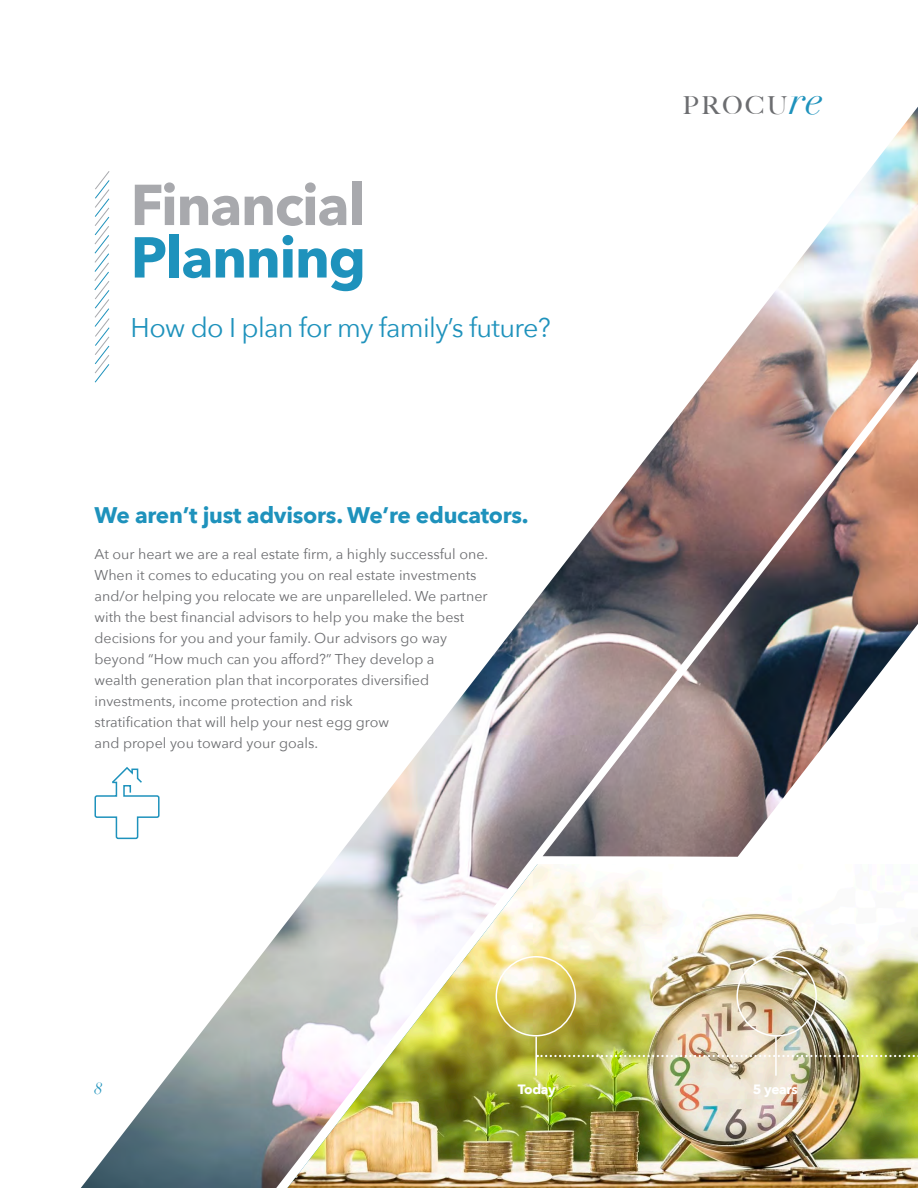
<style>
.page{position:relative;width:918px;height:1188px;background:#fff}
.page>*{position:absolute;margin:0;border:0;box-sizing:border-box;transform-origin:0 0}
.t1{font:700 57px "Avenir Next";letter-spacing:-.025em;color:#a8a9ad}
.t2{font:700 57px "Avenir Next";letter-spacing:-.025em;color:#1e92bc}
.t3{font:italic 41.4px "Didot";color:#1e92bc}
.t4{font:27px "Avenir Next";letter-spacing:-.025em;color:#1e92bc}
.t5{font:500 24.75px "Big Caslon";letter-spacing:.1em;color:#6c6d70}
.t6{font:700 22.5px "Avenir Next";letter-spacing:-.01em;color:#1e92bc}
.t7{font:italic 16.5px "Didot";color:#1e92bc}
.t8{font:14.25px/21px "Avenir Next";color:#6c6d70}
.t9{font:700 13.5px "Avenir Next";letter-spacing:-.025em;color:#fff}
</style>
<div class="page">
<img style="left:81px;top:107px;width:837px;height:1081px">
<svg style="left:94px;top:766px;width:66px;height:74px"></svg>
<hr style="left:535px;top:1037px;width:2px;height:39px;background:#fff">
<svg style="left:537px;top:1055px;width:381px;height:2px"></svg>
<hr style="left:775px;top:1037px;width:2px;height:39px;background:#fff">
<svg style="left:94px;top:170px;width:16px;height:213px"></svg>
<div style="left:496px;top:956px;width:80px;height:80px;border:2px solid #fff;border-radius:50%"></div>
<div style="left:736px;top:956px;width:81px;height:81px;border:2px solid #fff;border-radius:50%"></div>
<p class="t1" style="left:131px;top:156px;width:236px">Financial</p>
<p class="t2" style="left:131px;top:208px;width:237px">Planning</p>
<p class="t4" style="left:131px;top:305px;width:422px">How do I plan for my family’s future?</p>
<p class="t6" style="left:94px;top:495px;width:436px">We aren’t just advisors. We’re educators.</p>
<p class="t8" style="left:94px;top:543px;width:395px">At our heart we are a real estate firm, a highly successful one.<br>When it comes to educating you on real estate investments and/or helping you relocate we are unparelleled. We partner with the best financial advisors to help you make the best decisions for you and your family. Our advisors go way beyond “How much can you afford?” They develop a<br>wealth generation plan that incorporates diversified investments, income protection and risk<br>stratification that will help your nest egg grow<br>and propel you toward your goals.</p>
<p class="t5" style="left:683px;top:85px;width:106px">PROCU</p>
<p class="t3" style="left:789px;top:74px;width:36px">re</p>
<p class="t7" style="left:94px;top:1078px;width:9px">8</p>
<p class="t9" style="left:518px;top:1077px;width:39px">Today</p>
<p class="t9" style="left:753px;top:1077px;width:47px">5 years</p>
</div>
